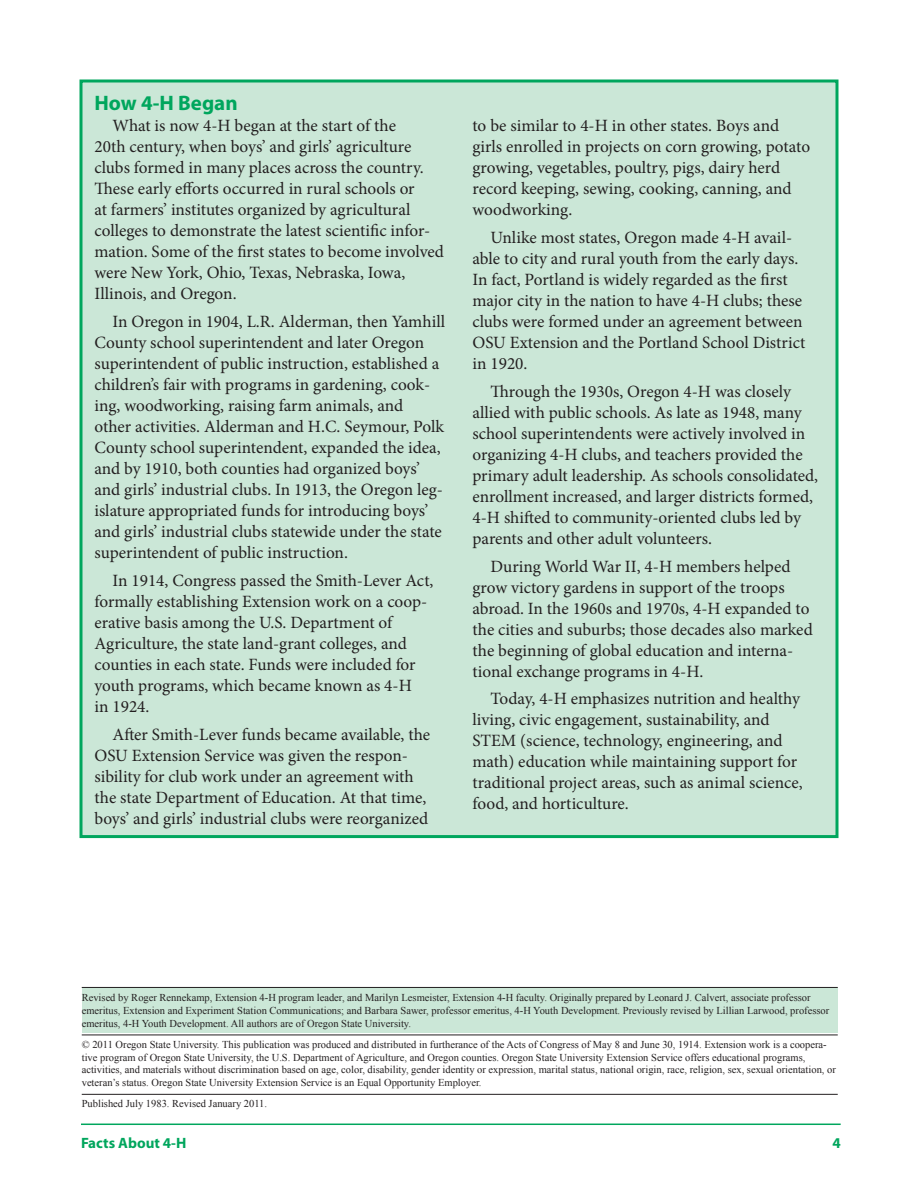
<style>
.page{position:relative;width:918px;height:1188px;background:#fff}
.page>*{position:absolute;margin:0;border:0;box-sizing:border-box;transform-origin:0 0}
._4-H_subhead_1{font:700 21px "Myriad Pro";color:#00a65d}
._4-H_body_text{font:17.25px/21px "Minion Pro";color:#231f20}
.t1{font:700 15px "Myriad Pro";color:#00a65d}
.Disclaimer{font:10.5px/12.6px "Times New Roman";color:#231f20}
._4-H_author_affiliat{font:10.5px/12.6px "Times New Roman";color:#231f20}
</style>
<div class="page">
<hr style="left:81px;top:1124px;width:760px;height:1px;background:#00a65d">
<div style="left:80px;top:80px;width:758px;height:758px;background:#cbe7d7;border:3px solid #00a65d"></div>
<hr style="left:82px;top:1035px;width:756px;height:1px;background:#231f20">
<hr style="left:82px;top:1094px;width:756px;height:1px;background:#231f20">
<div style="left:82px;top:987px;width:756px;height:46px;background:#cbe7d7"></div>
<hr style="left:82px;top:987px;width:756px;height:1px;background:#231f20">
<p class="_4-H_subhead_1" style="left:94px;top:89px;width:145px">How 4-H Began</p>
<p class="_4-H_body_text" style="left:94px;top:115px;width:351px;text-indent:18px">What is now 4-H began at the start of the<br>20th century, when boys’ and girls’ agriculture clubs formed in many places across the country.<br>These early efforts occurred in rural schools or<br>at farmers’ institutes organized by agricultural colleges to demonstrate the latest scientific infor&shy;mation. Some of the first states to become involved were New York, Ohio, Texas, Nebraska, Iowa, Illinois, and Oregon.</p>
<p class="_4-H_body_text" style="left:94px;top:311px;width:352px;text-indent:18px">In Oregon in 1904, L.R. Alderman, then Yamhill County school superintendent and later Oregon superintendent of public instruction, established a children’s fair with programs in gardening, cook&shy;ing, woodworking, raising farm animals, and<br>other activities. Alderman and H.C. Seymour, Polk County school superintendent, expanded the idea, and by 1910, both counties had organized boys’ and girls’ industrial clubs. In 1913, the Oregon leg&shy;islature appropriated funds for introducing boys’ and girls’ industrial clubs statewide under the state superintendent of public instruction.</p>
<p class="_4-H_body_text" style="left:94px;top:570px;width:341px;text-indent:18px">In 1914, Congress passed the Smith-Lever Act, formally establishing Extension work on a coop&shy;erative basis among the U.S. Department of Agriculture, the state land-grant colleges, and counties in each state. Funds were included for youth programs, which became known as 4-H<br>in 1924.</p>
<p class="_4-H_body_text" style="left:94px;top:724px;width:337px;text-indent:18px">After Smith-Lever funds became available, the OSU Extension Service was given the respon&shy;sibility for club work under an agreement with the state Department of Education. At that time, boys’ and girls’ industrial clubs were reorganized</p>
<p class="_4-H_body_text" style="left:472px;top:115px;width:339px">to be similar to 4-H in other states. Boys and girls enrolled in projects on corn growing, potato growing, vegetables, poultry, pigs, dairy herd record keeping, sewing, cooking, canning, and woodworking.</p>
<p class="_4-H_body_text" style="left:472px;top:227px;width:334px;text-indent:18px">Unlike most states, Oregon made 4-H avail&shy;able to city and rural youth from the early days.<br>In fact, Portland is widely regarded as the first major city in the nation to have 4-H clubs; these clubs were formed under an agreement between OSU Extension and the Portland School District in 1920.</p>
<p class="_4-H_body_text" style="left:472px;top:381px;width:347px;text-indent:18px">Through the 1930s, Oregon 4-H was closely allied with public schools. As late as 1948, many school superintendents were actively involved in organizing 4-H clubs, and teachers provided the primary adult leadership. As schools consolidated, enrollment increased, and larger districts formed, 4-H shifted to community-oriented clubs led by parents and other adult volunteers.</p>
<p class="_4-H_body_text" style="left:472px;top:556px;width:342px;text-indent:18px">During World War II, 4-H members helped grow victory gardens in support of the troops abroad. In the 1960s and 1970s, 4-H expanded to the cities and suburbs; those decades also marked the beginning of global education and interna&shy;tional exchange programs in 4-H.</p>
<p class="_4-H_body_text" style="left:472px;top:688px;width:332px;text-indent:18px">Today, 4-H emphasizes nutrition and healthy living, civic engagement, sustainability, and STEM (science, technology, engineering, and math) education while maintaining support for traditional project areas, such as animal science, food, and horticulture.</p>
<p class="_4-H_author_affiliat" style="left:82px;top:991px;width:749px">Revised by Roger Rennekamp, Extension 4-H program leader, and Marilyn Lesmeister, Extension 4-H faculty. Originally prepared by Leonard J. Calvert, associate professor emeritus, Extension and Experiment Station Communications; and Barbara Sawer, professor emeritus, 4-H Youth Development. Previously revised by Lillian Larwood, professor emeritus, 4-H Youth Development. All authors are of Oregon State University.</p>
<p class="Disclaimer" style="left:82px;top:1038px;width:756px">© 2011 Oregon State University. This publication was produced and distributed in furtherance of the Acts of Congress of May 8 and June 30, 1914. Extension work is a coopera&shy;tive program of Oregon State University, the U.S. Department of Agriculture, and Oregon counties. Oregon State University Extension Service offers educational programs, activities, and materials without discrimination based on age, color, disability, gender identity or expression, marital status, national origin, race, religion, sex, sexual orientation, or veteran’s status. Oregon State University Extension Service is an Equal Opportunity Employer.</p>
<p class="Disclaimer" style="left:82px;top:1097px;width:187px">Published July 1983. Revised January 2011.</p>
<p class="t1" style="left:81px;top:1133px;width:107px">Facts About 4-H</p>
<p class="t1" style="left:832px;top:1133px;width:10px">4</p>
</div>
